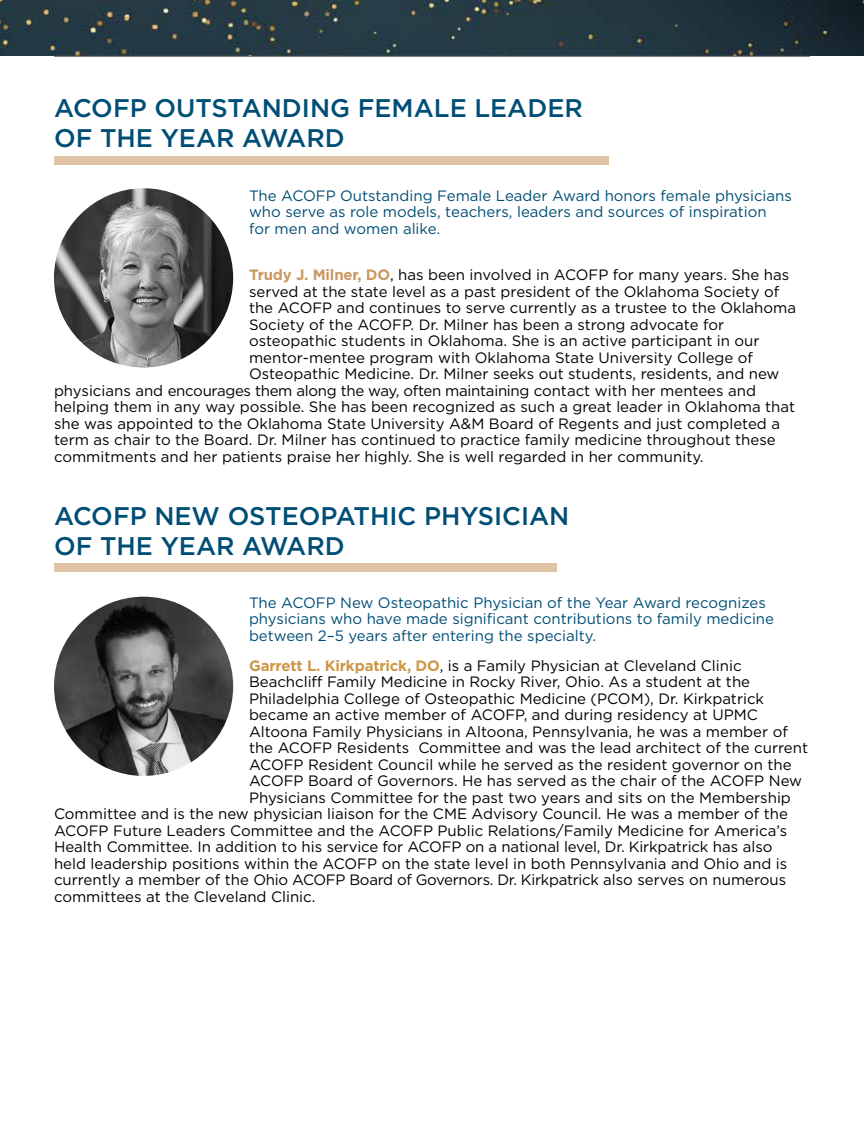
<style>
.page{position:relative;width:864px;height:1148px;background:#fff}
.page>*{position:absolute;margin:0;border:0;box-sizing:border-box;transform-origin:0 0}
.t1{font:500 25.5px/30px "Gotham";color:#004e75}
.t2{font:15px "Gotham";color:#000}
.t3{font:15px/16.5px "Gotham";color:#004e75}
.t4{font:15px "Gotham";letter-spacing:-.02em;color:#000}
.s1{font-weight:700;color:#cb9865}
.s2{font-weight:700;color:#cd9749}
</style>
<div class="page">
<img style="left:54px;top:596px;width:179px;height:180px;border-radius:90px">
<img style="left:54px;top:188px;width:179px;height:179px;border-radius:90px">
<div style="left:54px;top:156px;width:554px;height:8px;background:#e0c4a6"></div>
<div style="left:54px;top:563px;width:502px;height:9px;background:#e0c4a6"></div>
<img style="left:0;top:0;width:397px;height:56px">
<img style="left:397px;top:0;width:467px;height:56px">
<hr style="left:54px;top:56px;width:756px;height:1px;background:#58595b">
<h1 class="t1" style="left:54px;top:92px;width:530px">ACOFP OUTSTANDING FEMALE LEADER<br>OF THE YEAR AWARD</h1>
<p class="t3" style="left:249px;top:187px;width:544px">The ACOFP Outstanding Female Leader Award honors female physicians who serve as role models, teachers, leaders and sources of inspiration<br>for men and women alike.</p>
<p class="t2" style="left:249px;top:265px;width:542px"><span class="s1">Trudy J. Milner, DO</span>, has been involved in ACOFP for many years. She has</p>
<p class="t2" style="left:249px;top:282px;width:532px">served at the state level as a past president of the Oklahoma Society of</p>
<p class="t2" style="left:249px;top:298px;width:549px">the ACOFP and continues to serve currently as a trustee to the Oklahoma</p>
<p class="t2" style="left:249px;top:315px;width:477px">Society of the ACOFP. Dr. Milner has been a strong advocate for</p>
<p class="t2" style="left:249px;top:331px;width:512px">osteopathic students in Oklahoma. She is an active participant in our</p>
<p class="t2" style="left:249px;top:348px;width:506px">mentor-mentee program with Oklahoma State University College of</p>
<p class="t2" style="left:249px;top:364px;width:532px">Osteopathic Medicine. Dr. Milner seeks out students, residents, and new</p>
<p class="t4" style="left:54px;top:381px;width:704px">physicians and encourages them along the way, often maintaining contact with her mentees and</p>
<p class="t2" style="left:54px;top:397px;width:743px">helping them in any way possible. She has been recognized as such a great leader in Oklahoma that</p>
<p class="t2" style="left:54px;top:414px;width:728px">she was appointed to the Oklahoma State University A&amp;M Board of Regents and just completed a</p>
<p class="t2" style="left:54px;top:430px;width:723px">term as chair to the Board. Dr. Milner has continued to practice family medicine throughout these</p>
<p class="t2" style="left:54px;top:447px;width:651px">commitments and her patients praise her highly. She is well regarded in her community.</p>
<h1 class="t1" style="left:54px;top:500px;width:517px">ACOFP NEW OSTEOPATHIC PHYSICIAN<br>OF THE YEAR AWARD</h1>
<p class="t3" style="left:249px;top:593px;width:527px">The ACOFP New Osteopathic Physician of the Year Award recognizes physicians who have made significant contributions to family medicine between 2–5 years after entering the specialty.</p>
<p class="t2" style="left:249px;top:655px;width:494px"><span class="s2">Garrett L. Kirkpatrick, DO</span>, is a Family Physician at Cleveland Clinic</p>
<p class="t2" style="left:249px;top:672px;width:503px">Beachcliff Family Medicine in Rocky River, Ohio. As a student at the</p>
<p class="t2" style="left:249px;top:688px;width:517px">Philadelphia College of Osteopathic Medicine (PCOM), Dr. Kirkpatrick</p>
<p class="t2" style="left:249px;top:705px;width:510px">became an active member of ACOFP, and during residency at UPMC</p>
<p class="t2" style="left:249px;top:721px;width:540px">Altoona Family Physicians in Altoona, Pennsylvania, he was a member of</p>
<p class="t2" style="left:249px;top:738px;width:561px">the ACOFP Residents Committee and was the lead architect of the current</p>
<p class="t2" style="left:249px;top:754px;width:544px">ACOFP Resident Council while he served as the resident governor on the</p>
<p class="t2" style="left:249px;top:771px;width:555px">ACOFP Board of Governors. He has served as the chair of the ACOFP New</p>
<p class="t2" style="left:249px;top:787px;width:543px">Physicians Committee for the past two years and sits on the Membership</p>
<p class="t2" style="left:54px;top:804px;width:736px">Committee and is the new physician liaison for the CME Advisory Council. He was a member of the</p>
<p class="t2" style="left:54px;top:820px;width:735px">ACOFP Future Leaders Committee and the ACOFP Public Relations/Family Medicine for America’s</p>
<p class="t2" style="left:54px;top:837px;width:720px">Health Committee. In addition to his service for ACOFP on a national level, Dr. Kirkpatrick has also</p>
<p class="t2" style="left:54px;top:853px;width:735px">held leadership positions within the ACOFP on the state level in both Pennsylvania and Ohio and is</p>
<p class="t4" style="left:54px;top:870px;width:734px">currently a member of the Ohio ACOFP Board of Governors. Dr. Kirkpatrick also serves on numerous</p>
<p class="t2" style="left:54px;top:886px;width:263px">committees at the Cleveland Clinic.</p>
</div>
